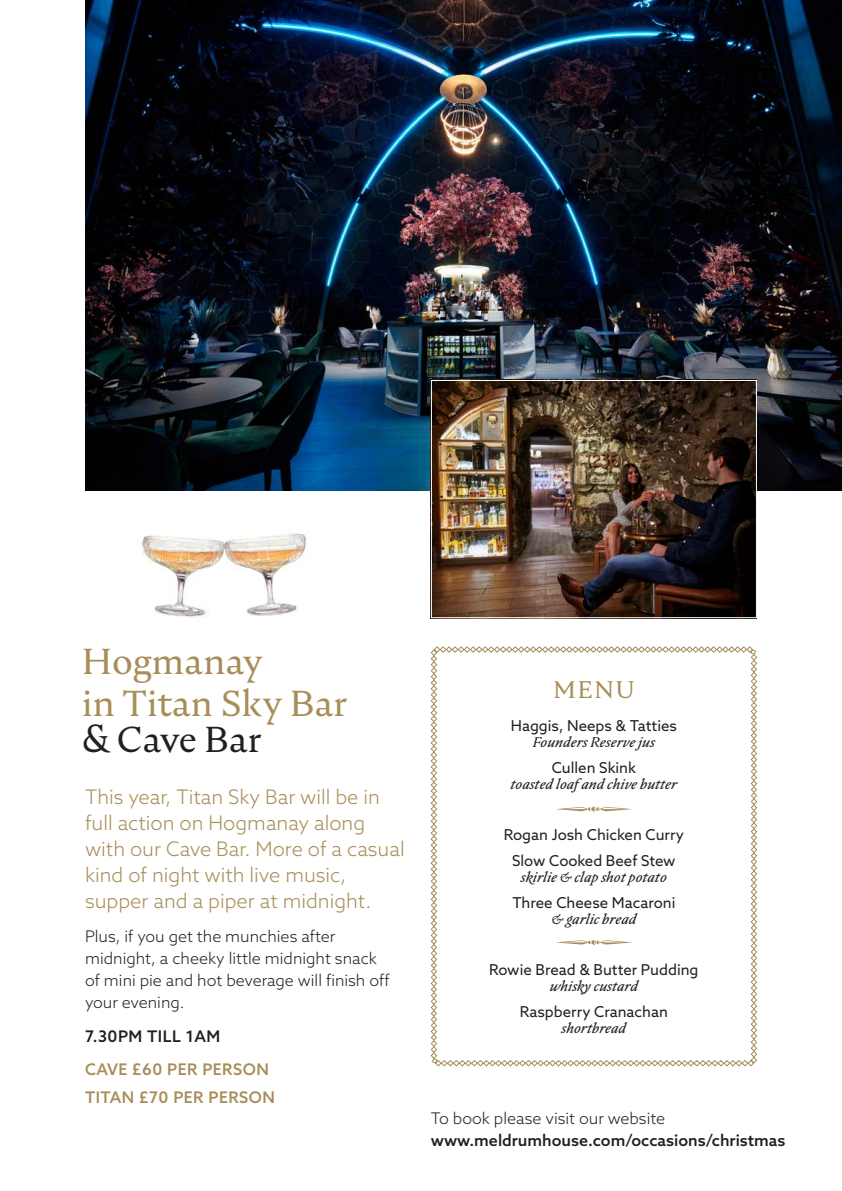
<style>
.page{position:relative;width:842px;height:1191px;background:#fff}
.page>*{position:absolute;margin:0;border:0;box-sizing:border-box;transform-origin:0 0}
.t1{font:36px/36px "Nocturne Serif";color:#a78d58}
.t2{font:24px "Nocturne Serif";color:#a78d58}
.t3{font:300 20px/26px "Azo Sans";color:#a78d58}
.t4{font:300 16px/22px "Azo Sans";color:#231f20}
.t5{font:500 16px/22px "Azo Sans";color:#231f20}
.t6{font:500 16px "Azo Sans";letter-spacing:.03em;color:#a78d58}
.t7{font:500 16px "Azo Sans";letter-spacing:.03em;color:#231f20}
.t8{font:15px "Azo Sans";color:#231f20}
.t9{font:italic 14px "Nocturne Serif";color:#231f20}
.s1{color:#231f20}
.s2{font-weight:300}
</style>
<div class="page">
<img style="left:85px;top:0;width:757px;height:490px">
<img style="left:141px;top:533px;width:165px;height:84px">
<svg style="left:430px;top:646px;width:327px;height:420px"></svg>
<img style="left:433px;top:382px;width:322px;height:234px">
<div style="left:431px;top:380px;width:326px;height:238px;border:1px solid #fff"></div>
<p class="t1" style="left:82px;top:643px;width:182px">Hogmanay</p>
<p class="t1" style="left:82px;top:684px;width:267px">in Titan Sky Bar <span class="s1">&amp; Cave Bar</span></p>
<p class="t2" style="left:553px;top:674px;width:82px">MENU</p>
<p class="t8" style="left:511px;top:716px;width:168px">Haggis, Neeps &amp; Tatties</p>
<p class="t9" style="left:533px;top:733px;width:123px">Founders Reserve jus</p>
<p class="t8" style="left:552px;top:758px;width:86px">Cullen Skink</p>
<p class="t9" style="left:510px;top:775px;width:168px">toasted loaf and chive butter</p>
<p class="t8" style="left:504px;top:825px;width:182px">Rogan Josh Chicken Curry</p>
<p class="t8" style="left:512px;top:851px;width:165px">Slow Cooked Beef Stew</p>
<p class="t9" style="left:521px;top:868px;width:147px">skirlie &amp; clap shot potato</p>
<p class="t8" style="left:512px;top:892px;width:165px">Three Cheese Macaroni</p>
<p class="t9" style="left:551px;top:909px;width:86px">&amp; garlic bread</p>
<p class="t8" style="left:489px;top:959px;width:211px">Rowie Bread &amp; Butter Pudding</p>
<p class="t9" style="left:550px;top:977px;width:90px">whisky custard</p>
<p class="t8" style="left:520px;top:1001px;width:149px">Raspberry Cranachan</p>
<p class="t9" style="left:562px;top:1018px;width:66px">shortbread</p>
<p class="t3" style="left:85px;top:783px;width:321px">This year, Titan Sky Bar will be in full action on Hogmanay along with our Cave Bar. More of a casual kind of night with live music, supper and a piper at midnight.</p>
<p class="t4" style="left:85px;top:925px;width:306px">Plus, if you get the munchies after midnight, a cheeky little midnight snack of mini pie and hot beverage will finish off your evening.</p>
<p class="t7" style="left:85px;top:1025px;width:137px">7.30PM TILL 1AM</p>
<p class="t6" style="left:85px;top:1059px;width:185px">CAVE £60 PER PERSON</p>
<p class="t6" style="left:85px;top:1086px;width:191px">TITAN £70 PER PERSON</p>
<p class="t5" style="left:431px;top:1107px;width:356px"><span class="s2">To book please visit our website </span>www.meldrumhouse.com/occasions/christmas</p>
</div>
